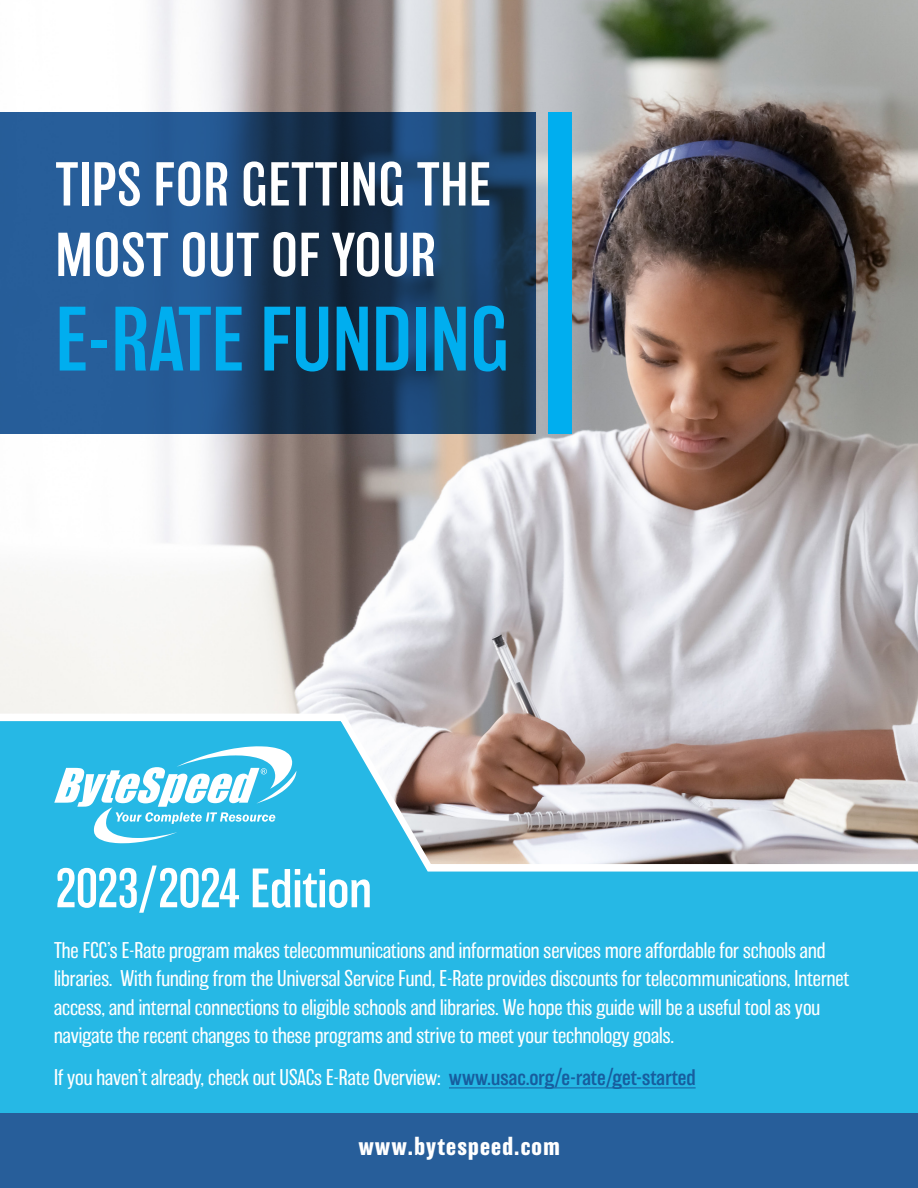
<style>
.page{position:relative;width:918px;height:1188px;background:#fff}
.page>*{position:absolute;margin:0;border:0;box-sizing:border-box;transform-origin:0 0}
.Text_Left{font:300 84px "Balboa";color:#00aeef}
.Text_Left-2{font:300 57px/70.5px "Balboa";letter-spacing:.01em;color:#fff}
.Text_Center{font:300 51px "Balboa";letter-spacing:-.02em;color:#fff}
.Text_Center-2{font:700 24px "Balboa";letter-spacing:.05em;color:#fff}
.Text_Left-3{font:200 21px/28.5px "Balboa";color:#fff}
.s1{font-weight:300;color:#175d9e}
</style>
<div class="page">
<img style="left:0;top:0;width:918px;height:710px">
<svg style="left:0;top:710px;width:918px;height:403px;background:#4db5d5"></svg>
<svg style="left:0;top:112px;width:535px;height:321px;background:#1e4773"></svg>
<div style="left:548px;top:112px;width:23px;height:321px;background:#00aeef"></div>
<div style="left:0;top:1113px;width:918px;height:75px;background:#275e9a"></div>
<hr style="left:449px;top:1088px;width:247px;height:1px;background:#175d9e">
<svg style="left:54px;top:746px;width:242px;height:97px"></svg>
<p class="Text_Left-2" style="left:56px;top:150px;width:437px">TIPS FOR GETTING THE<br>MOST OUT OF YOUR</p>
<p class="Text_Left" style="left:56px;top:295px;width:456px">E-RATE FUNDING</p>
<p class="Text_Center" style="left:55px;top:862px;width:319px">2023/2024 Edition</p>
<p class="Text_Left-3" style="left:54px;top:936px;width:797px">The FCC’s E-Rate program makes telecommunications and information services more affordable for schools and libraries. With funding from the Universal Service Fund, E-Rate provides discounts for telecommunications, Internet access, and internal connections to eligible schools and libraries. We hope this guide will be a useful tool as you navigate the recent changes to these programs and strive to meet your technology goals.</p>
<p class="Text_Left-3" style="left:54px;top:1063px;width:643px">If you haven’t already, check out USACs E-Rate Overview: <span class="s1">www.usac.org/e-rate/get-started</span></p>
<p class="Text_Center-2" style="left:358px;top:1132px;width:203px">www.bytespeed.com</p>
</div>
